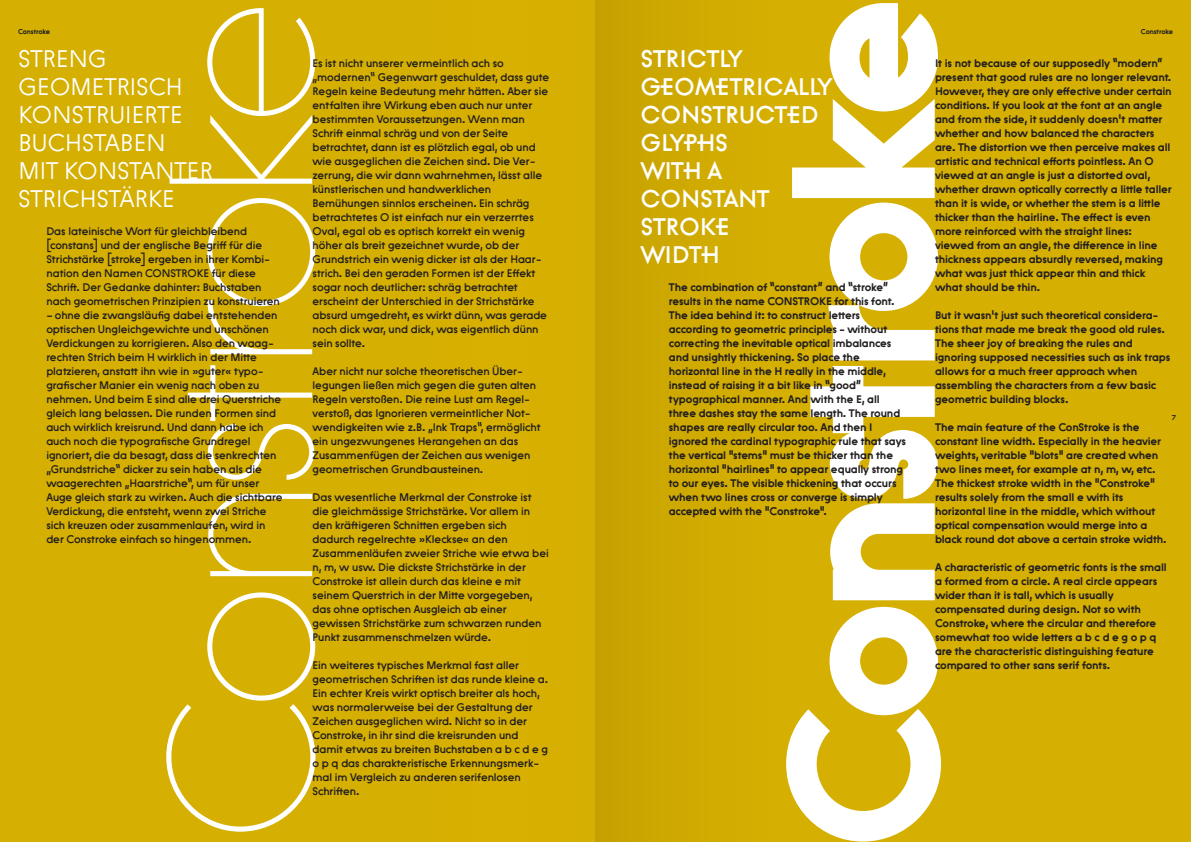
<style>
.page{position:relative;width:1191px;height:842px;background:#d5af01}
.page>*{position:absolute;margin:0;border:0;box-sizing:border-box;transform-origin:0 0}
.t1{font:203.7px "Constroke Hairline 25";letter-spacing:-.055em;color:#fff}
.t2{font:203.7px "Constroke Bold 700";letter-spacing:-.055em;color:#fff}
.t3{font:24px/28px "Constroke Light 300";letter-spacing:.015em;color:#fff}
.t4{font:24px/28px "Constroke Medium 500";letter-spacing:.005em;color:#fff}
.t5{font:11px/14px "Constroke Medium 500";color:#231f20}
.t6{font:11px/14px "Constroke Semi Bold 600";color:#231f20}
.t7{font:7px "Constroke Semi Bold 600";letter-spacing:-.01em;color:#231f20}
</style>
<div class="page">
<h1 class="t1" style="left:119px;top:843px;width:846px;rotate:-90deg">Constroke</h1>
<h1 class="t2" style="left:741px;top:850px;width:852px;rotate:-90deg">Constroke</h1>
<p class="t7" style="left:18px;top:28px;width:34px">Constroke</p>
<p class="t7" style="left:1140px;top:28px;width:34px">Constroke</p>
<h2 class="t4" style="left:641px;top:46px;width:192px">STRICTLY<br>GEOMETRICALLY<br>CONSTRUCTED<br>GLYPHS<br>WITH A<br>CONSTANT<br>STROKE<br>WIDTH</h2>
<p class="t6" style="left:669px;top:281px;width:238px">The combination of “constant” and “stroke” results in the name CONSTROKE for this font.<br>The idea behind it: to construct letters according to geometric principles - without correcting the inevitable optical imbalances and unsightly thickening. So place the horizontal line in the H really in the middle, instead of raising it a bit like in “good” typographical manner. And with the E, all three dashes stay the same length. The round shapes are really circular too. And then I ignored the cardinal typographic rule that says the vertical "stems" must be thicker than the horizontal "hairlines" to appear equally strong to our eyes. The visible thickening that occurs when two lines cross or converge is simply accepted with the "Constroke".</p>
<h2 class="t3" style="left:18px;top:46px;width:196px">STRENG<br>GEOMETRISCH<br>KONSTRUIERTE<br>BUCHSTABEN<br>MIT KONSTANTER<br>STRICHSTÄRKE</h2>
<p class="t5" style="left:46px;top:225px;width:235px">Das lateinische Wort für gleichbleibend [constans] und der englische Begriff für die Strichstärke [stroke] ergeben in ihrer Kombi&shy;nation den Namen CONSTROKE für diese Schrift. Der Gedanke dahinter: Buchstaben nach geometrischen Prinzipien zu konstruieren</p>
<p class="t5" style="left:46px;top:309px;width:237px">– ohne die zwangsläufig dabei entstehenden optischen Ungleichgewichte und unschönen Verdickungen zu korrigieren. Also den waag&shy;rechten Strich beim H wirklich in der Mitte platzieren, anstatt ihn wie in »guter« typo&shy;grafischer Manier ein wenig nach oben zu nehmen. Und beim E sind alle drei Querstriche gleich lang belassen. Die runden Formen sind auch wirklich kreisrund. Und dann habe ich auch noch die typografische Grundregel ignoriert, die da besagt, dass die senkrechten „Grundstriche“ dicker zu sein haben als die waagerechten „Haarstriche“, um für unser Auge gleich stark zu wirken. Auch die sichtbare Verdickung, die entsteht, wenn zwei Striche sich kreuzen oder zusammenlaufen, wird in der Constroke einfach so hingenommen.</p>
<p class="t6" style="left:935px;top:57px;width:238px">It is not because of our supposedly “modern” present that good rules are no longer relevant.<br>However, they are only effective under certain conditions. If you look at the font at an angle and from the side, it suddenly doesn't matter whether and how balanced the characters are. The distortion we then perceive makes all artistic and technical efforts pointless. An O viewed at an angle is just a distorted oval, whether drawn optically correctly a little taller than it is wide, or whether the stem is a little thicker than the hairline. The effect is even more reinforced with the straight lines: viewed from an angle, the difference in line thickness appears absurdly reversed, making what was just thick appear thin and thick what should be thin.</p>
<p class="t6" style="left:935px;top:309px;width:237px">But it wasn't just such theoretical considera&shy;tions that made me break the good old rules.<br>The sheer joy of breaking the rules and ignoring supposed necessities such as ink traps allows for a much freer approach when assembling the characters from a few basic geometric building blocks.</p>
<p class="t6" style="left:935px;top:421px;width:233px">The main feature of the ConStroke is the constant line width. Especially in the heavier weights, veritable "blots" are created when two lines meet, for example at n, m, w, etc.<br>The thickest stroke width in the "Constroke" results solely from the small e with its horizontal line in the middle, which without optical compensation would merge into a black round dot above a certain stroke width.</p>
<p class="t6" style="left:935px;top:561px;width:233px">A characteristic of geometric fonts is the small a formed from a circle. A real circle appears wider than it is tall, which is usually compensated during design. Not so with Constroke, where the circular and therefore somewhat too wide letters a b c d e g o p q are the characteristic distinguishing feature compared to other sans serif fonts.</p>
<p class="t5" style="left:312px;top:57px;width:238px">Es ist nicht unserer vermeintlich ach so „modernen“ Gegenwart geschuldet, dass gute Regeln keine Bedeutung mehr hätten. Aber sie entfalten ihre Wirkung eben auch nur unter bestimmten Voraussetzungen. Wenn man Schrift einmal schräg und von der Seite betrachtet, dann ist es plötzlich egal, ob und wie ausgeglichen die Zeichen sind. Die Ver&shy;zerrung, die wir dann wahrnehmen, lässt alle künstlerischen und handwerklichen Bemühungen sinnlos erscheinen. Ein schräg betrachtetes O ist einfach nur ein verzerrtes Oval, egal ob es optisch korrekt ein wenig höher als breit gezeichnet wurde, ob der Grundstrich ein wenig dicker ist als der Haar&shy;strich. Bei den geraden Formen ist der Effekt sogar noch deutlicher: schräg betrachtet erscheint der Unterschied in der Strichstärke absurd umgedreht, es wirkt dünn, was gerade noch dick war, und dick, was eigentlich dünn sein sollte.</p>
<p class="t5" style="left:312px;top:365px;width:230px">Aber nicht nur solche theoretischen Über&shy;legungen ließen mich gegen die guten alten Regeln verstoßen. Die reine Lust am Regel&shy;verstoß, das Ignorieren vermeintlicher Not&shy;wendigkeiten wie z.B. „Ink Traps“, ermöglicht ein ungezwungenes Herangehen an das Zusammenfügen der Zeichen aus wenigen geometrischen Grundbausteinen.</p>
<p class="t5" style="left:312px;top:491px;width:238px">Das wesentliche Merkmal der Constroke ist die gleichmässige Strichstärke. Vor allem in den kräftigeren Schnitten ergeben sich dadurch regelrechte »Kleckse« an den Zusammenläufen zweier Striche wie etwa bei n, m, w usw. Die dickste Strichstärke in der Constroke ist allein durch das kleine e mit seinem Querstrich in der Mitte vorgegeben, das ohne optischen Ausgleich ab einer gewissen Strichstärke zum schwarzen runden Punkt zusammenschmelzen würde.</p>
<p class="t5" style="left:312px;top:659px;width:237px">Ein weiteres typisches Merkmal fast aller geometrischen Schriften ist das runde kleine a.<br>Ein echter Kreis wirkt optisch breiter als hoch, was normalerweise bei der Gestaltung der Zeichen ausgeglichen wird. Nicht so in der Constroke, in ihr sind die kreisrunden und damit etwas zu breiten Buchstaben a b c d e g o p q das charakteristische Erkennungsmerk&shy;mal im Vergleich zu anderen serifenlosen Schriften.</p>
<p class="t7" style="left:1172px;top:413px;width:6px">7</p>
</div>
